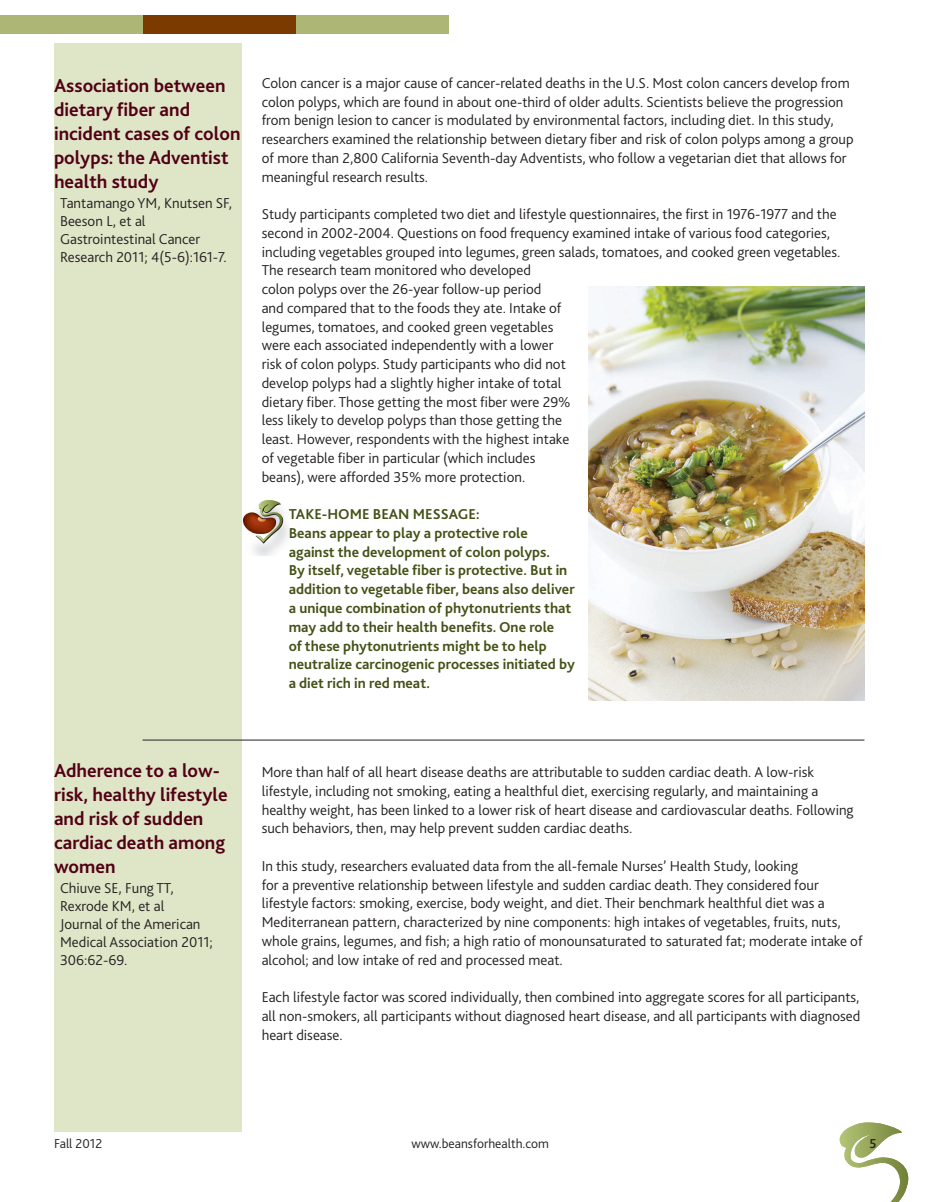
<style>
.page{position:relative;width:932px;height:1202px;background:#fff}
.page>*{position:absolute;margin:0;border:0;box-sizing:border-box;transform-origin:0 0}
.t1{font:700 19.5px/24px "Bliss 2";color:#510015}
.t2{font:300 15px/18.8px "Bliss 2";color:#231f20}
.t3{font:700 15px/18.8px "Bliss 2";color:#445116}
.t4{font:300 13.5px "Bliss 2";color:#231f20}
.t5{font:500 13.5px "Bliss 2";color:#231f20}
</style>
<div class="page">
<svg style="left:839px;top:1122px;width:69px;height:80px"></svg>
<div style="left:54px;top:43px;width:187px;height:1088px;background:#dfe6c7"></div>
<div style="left:296px;top:15px;width:153px;height:19px;background:#adb674"></div>
<div style="left:142px;top:15px;width:154px;height:19px;background:#7b3a00"></div>
<div style="left:0;top:15px;width:143px;height:19px;background:#adb674"></div>
<hr style="left:142px;top:739px;width:722px;height:1px;background:#231f20">
<img style="left:588px;top:286px;width:276px;height:414px">
<svg style="left:243px;top:500px;width:40px;height:44px"></svg>
<h1 class="t1" style="left:54px;top:73px;width:188px">Association between dietary fiber and incident cases of colon polyps: the Adventist health study</h1>
<p class="t2" style="left:60px;top:194px;width:173px;line-height:18px">Tantamango YM, Knutsen SF,<br>Beeson L, et al<br>Gastrointestinal Cancer<br>Research 2011; 4(5-6):161-7.</p>
<p class="t2" style="left:262px;top:73px;width:593px">Colon cancer is a major cause of cancer-related deaths in the U.S. Most colon cancers develop from colon polyps, which are found in about one-third of older adults. Scientists believe the progression from benign lesion to cancer is modulated by environmental factors, including diet. In this study, researchers examined the relationship between dietary fiber and risk of colon polyps among a group of more than 2,800 California Seventh-day Adventists, who follow a vegetarian diet that allows for meaningful research results.</p>
<p class="t2" style="left:262px;top:204px;width:580px">Study participants completed two diet and lifestyle questionnaires, the first in 1976-1977 and the second in 2002-2004. Questions on food frequency examined intake of various food categories, including vegetables grouped into legumes, green salads, tomatoes, and cooked green vegetables.<br>The research team monitored who developed<br>colon polyps over the 26-year follow-up period<br>and compared that to the foods they ate. Intake of<br>legumes, tomatoes, and cooked green vegetables<br>were each associated independently with a lower<br>risk of colon polyps. Study participants who did not<br>develop polyps had a slightly higher intake of total<br>dietary fiber. Those getting the most fiber were 29%<br>less likely to develop polyps than those getting the<br>least. However, respondents with the highest intake<br>of vegetable fiber in particular (which includes<br>beans), were afforded 35% more protection.</p>
<p class="t3" style="left:289px;top:504px;width:287px">TAKE-HOME BEAN MESSAGE:<br>Beans appear to play a protective role against the development of colon polyps.<br>By itself, vegetable fiber is protective. But in addition to vegetable fiber, beans also deliver a unique combination of phytonutrients that may add to their health benefits. One role<br>of these phytonutrients might be to help neutralize carcinogenic processes initiated by a diet rich in red meat.</p>
<h1 class="t1" style="left:54px;top:758px;width:175px">Adherence to a low&shy;risk, healthy lifestyle and risk of sudden cardiac death among women</h1>
<p class="t2" style="left:60px;top:878px;width:154px;line-height:18px">Chiuve SE, Fung TT,<br>Rexrode KM, et al<br>Journal of the American<br>Medical Association 2011;<br>306:62-69.</p>
<p class="t2" style="left:262px;top:762px;width:593px">More than half of all heart disease deaths are attributable to sudden cardiac death. A low-risk lifestyle, including not smoking, eating a healthful diet, exercising regularly, and maintaining a healthy weight, has been linked to a lower risk of heart disease and cardiovascular deaths. Following such behaviors, then, may help prevent sudden cardiac deaths.</p>
<p class="t2" style="left:262px;top:856px;width:602px">In this study, researchers evaluated data from the all-female Nurses’ Health Study, looking<br>for a preventive relationship between lifestyle and sudden cardiac death. They considered four lifestyle factors: smoking, exercise, body weight, and diet. Their benchmark healthful diet was a Mediterranean pattern, characterized by nine components: high intakes of vegetables, fruits, nuts, whole grains, legumes, and fish; a high ratio of monounsaturated to saturated fat; moderate intake of alcohol; and low intake of red and processed meat.</p>
<p class="t2" style="left:262px;top:987px;width:600px;text-align:justify">Each lifestyle factor was scored individually, then combined into aggregate scores for all participants, all non-smokers, all participants without diagnosed heart disease, and all participants with diagnosed heart disease.</p>
<p class="t4" style="left:54px;top:1135px;width:50px">Fall 2012</p>
<p class="t4" style="left:411px;top:1135px;width:139px">www.beansforhealth.com</p>
<p class="t5" style="left:869px;top:1135px;width:9px">5</p>
</div>
